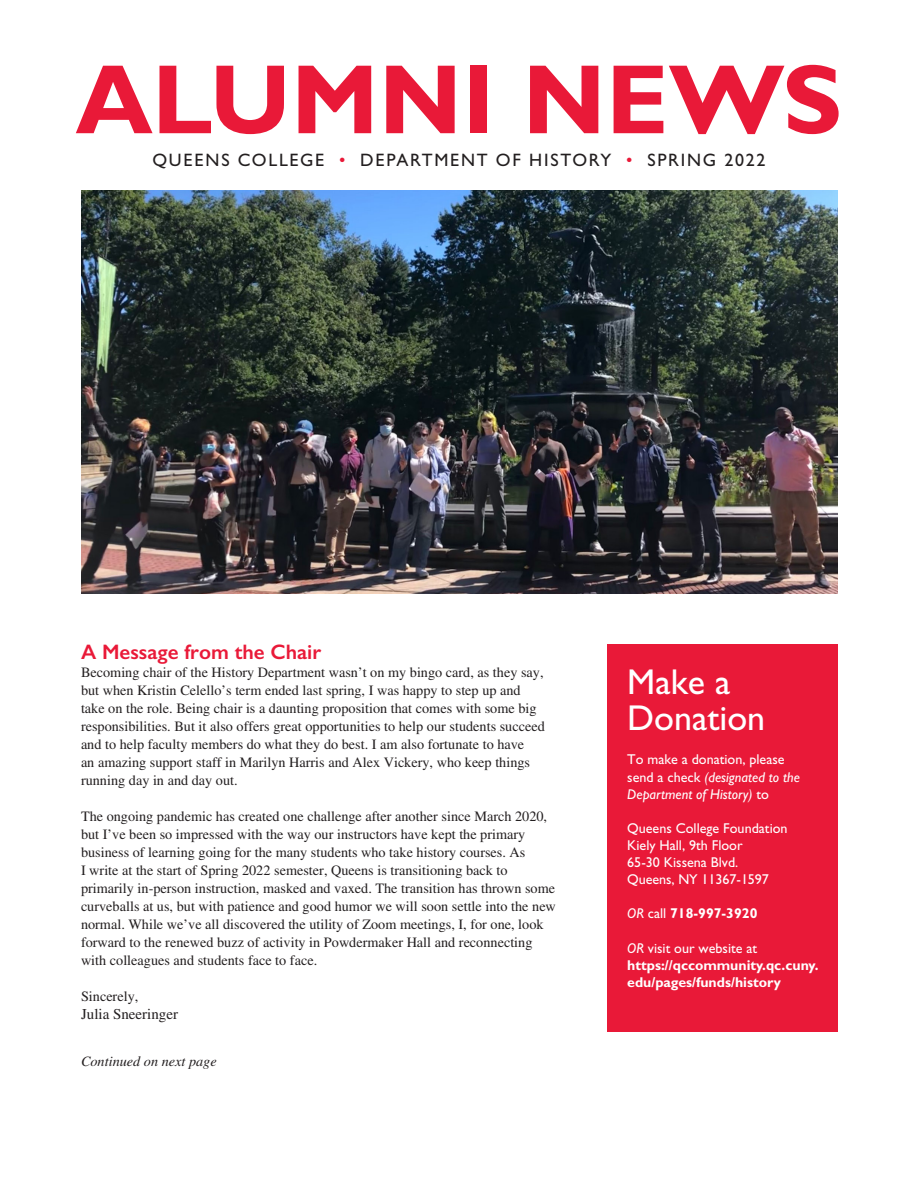
<style>
.page{position:relative;width:918px;height:1188px;background:#fff}
.page>*{position:absolute;margin:0;border:0;box-sizing:border-box;transform-origin:0 0}
.ALUMNI_NEWS{font:700 99px "Gill Sans Std";color:#e91938}
.Make_a_Donation{font:36px/36px "Gill Sans Std";color:#fff}
.Sub-heads{font:600 21px "Gill Sans";color:#e91938}
.DEPARTMENT_OF{font:18px "Gill Sans Std";letter-spacing:.095em;color:#231f20}
.Body_Copy{font:15px "Times LT Std";color:#231f20}
.Body_Copy-2{font:14.25px/18px "Times LT Std";color:#231f20}
.Donation_Copy{font:700 14.25px/17.1px "Gill Sans Std";color:#fff}
.Donation_Copy-2{font:14.25px/17.1px "Gill Sans Std";color:#fff}
.Donation_Copy-3{font:italic 14.25px/17.1px "Gill Sans Std";color:#fff}
.Body_Copy-3{font:italic 14.25px "Times LT Std";color:#231f20}
.s1{color:#e91938}
.s2{font-style:normal}
.s3{font-weight:400;font-style:italic}
.s4{font-weight:400}
</style>
<div class="page">
<div style="left:607px;top:644px;width:231px;height:387px;background:#e91938"></div>
<img style="left:81px;top:191px;width:757px;height:403px">
<h1 class="ALUMNI_NEWS" style="left:76px;top:41px;width:768px">ALUMNI NEWS</h1>
<h2 class="DEPARTMENT_OF" style="left:152px;top:150px;width:615px">QUEENS COLLEGE <span class="s1">•</span> DEPARTMENT OF HISTORY <span class="s1">•</span> SPRING 2022</h2>
<h4 class="Sub-heads" style="left:81px;top:639px;width:242px">A Message from the Chair</h4>
<p class="Body_Copy-2" style="left:81px;top:663px;width:465px">Becoming chair of the History Department wasn’t on my bingo card, as they say, but when Kristin Celello’s term ended last spring, I was happy to step up and take on the role. Being chair is a daunting proposition that comes with some big responsibilities. But it also offers great opportunities to help our students succeed and to help faculty members do what they do best. I am also fortunate to have<br>an amazing support staff in Marilyn Harris and Alex Vickery, who keep things running day in and day out.</p>
<p class="Body_Copy-2" style="left:81px;top:807px;width:476px">The ongoing pandemic has created one challenge after another since March 2020, but I’ve been so impressed with the way our instructors have kept the primary business of learning going for the many students who take history courses. As<br>I write at the start of Spring 2022 semester, Queens is transitioning back to primarily in-person instruction, masked and vaxed. The transition has thrown some curveballs at us, but with patience and good humor we will soon settle into the new normal. While we’ve all discovered the utility of Zoom meetings, I, for one, look forward to the renewed buzz of activity in Powdermaker Hall and reconnecting with colleagues and students face to face.</p>
<p class="Body_Copy-2" style="left:81px;top:987px;width:59px">Sincerely,</p>
<p class="Body_Copy" style="left:81px;top:1006px;width:99px">Julia Sneeringer</p>
<p class="Body_Copy-3" style="left:81px;top:1053px;width:137px">Continued on next page</p>
<h3 class="Make_a_Donation" style="left:627px;top:664px;width:139px">Make a<br>Donation</h3>
<p class="Donation_Copy-3" style="left:627px;top:751px;width:174px"><span class="s2">To make a donation, please send a check</span> (designated to the<br>Department of History) <span class="s2">to</span></p>
<p class="Donation_Copy-2" style="left:627px;top:820px;width:162px">Queens College Foundation<br>Kiely Hall, 9th Floor<br>65-30 Kissena Blvd.<br>Queens, NY 11367-1597</p>
<p class="Donation_Copy" style="left:627px;top:905px;width:132px"><span class="s3">OR</span> <span class="s4">call</span> 718-997-3920</p>
<p class="Donation_Copy" style="left:627px;top:939px;width:193px"><span class="s3">OR</span> <span class="s4">visit our website at </span>https://qccommunity.qc.cuny. edu/pages/funds/history</p>
</div>
